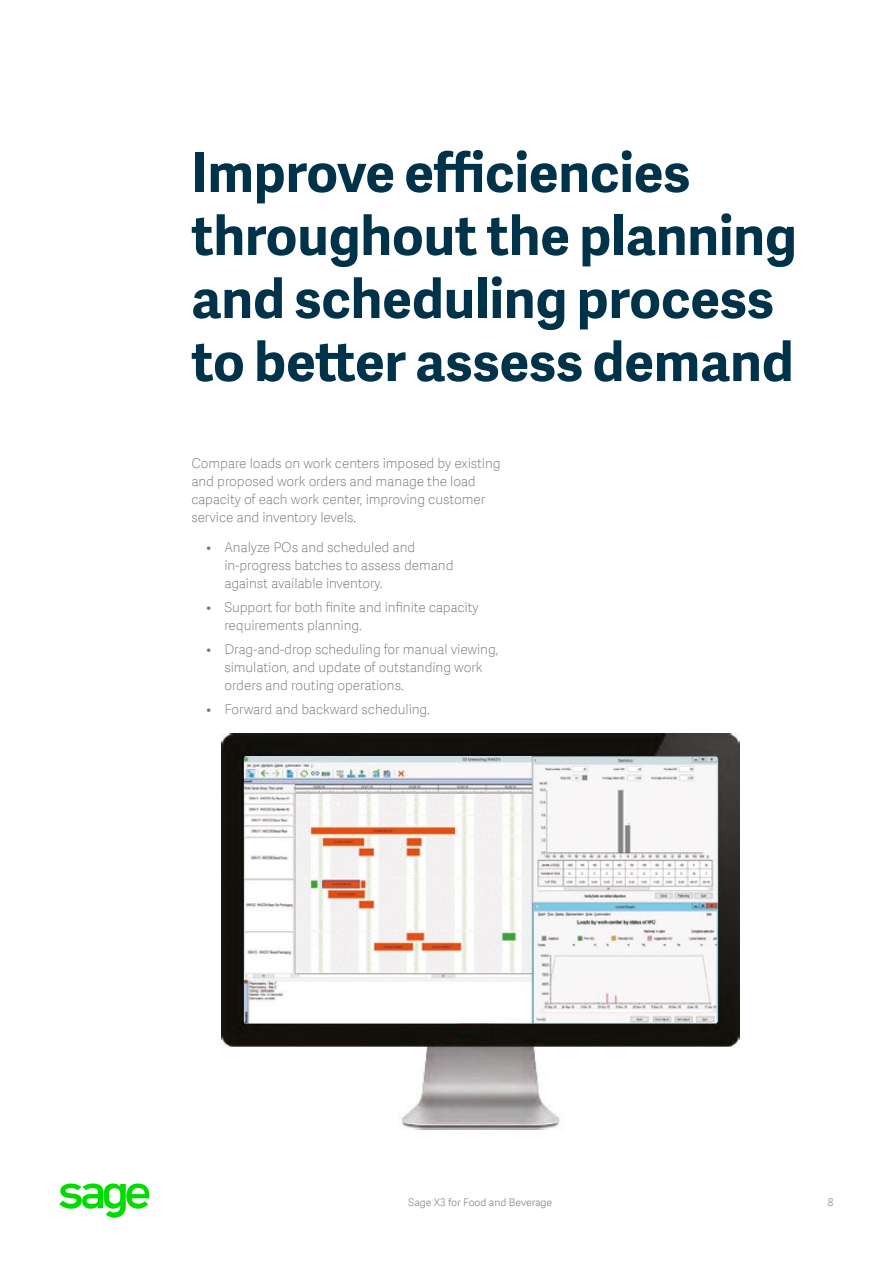
<style>
.page{position:relative;width:893px;height:1263px;background:#fff}
.page>*{position:absolute;margin:0;border:0;box-sizing:border-box;transform-origin:0 0}
.t1{font:700 54px/63px "Adelle Sans SAGE";color:#003349}
.t2{font:13.5px/18px "Adelle Sans SAGE Th";letter-spacing:-.005em;color:#75787b}
.t3{font:10.5px "Adelle Sans SAGE Lt";letter-spacing:-.01em;color:#888b8d}
</style>
<div class="page">
<svg style="left:59px;top:1183px;width:91px;height:35px"></svg>
<img style="left:221px;top:734px;width:518px;height:396px">
<img style="left:244px;top:756px;width:474px;height:267px">
<h1 class="t1" style="left:191px;top:139px;width:607px">Improve efficiencies throughout the planning and scheduling process to better assess demand</h1>
<p class="t2" style="left:191px;top:454px;width:311px">Compare loads on work centers imposed by existing and proposed work orders and manage the load capacity of each work center, improving customer service and inventory levels.</p>
<p class="t2" style="left:224px;top:538px;width:231px;text-indent:-18px">• Analyze POs and scheduled and in-progress batches to assess demand against available inventory.</p>
<p class="t2" style="left:224px;top:598px;width:256px;text-indent:-18px">• Support for both finite and infinite capacity requirements planning.</p>
<p class="t2" style="left:224px;top:640px;width:275px;text-indent:-18px">• Drag-and-drop scheduling for manual viewing, simulation, and update of outstanding work orders and routing operations.</p>
<p class="t2" style="left:206px;top:700px;width:225px">• Forward and backward scheduling.</p>
<p class="t3" style="left:408px;top:1195px;width:145px">Sage X3 for Food and Beverage</p>
<p class="t3" style="left:827px;top:1195px;width:7px">8</p>
</div>
